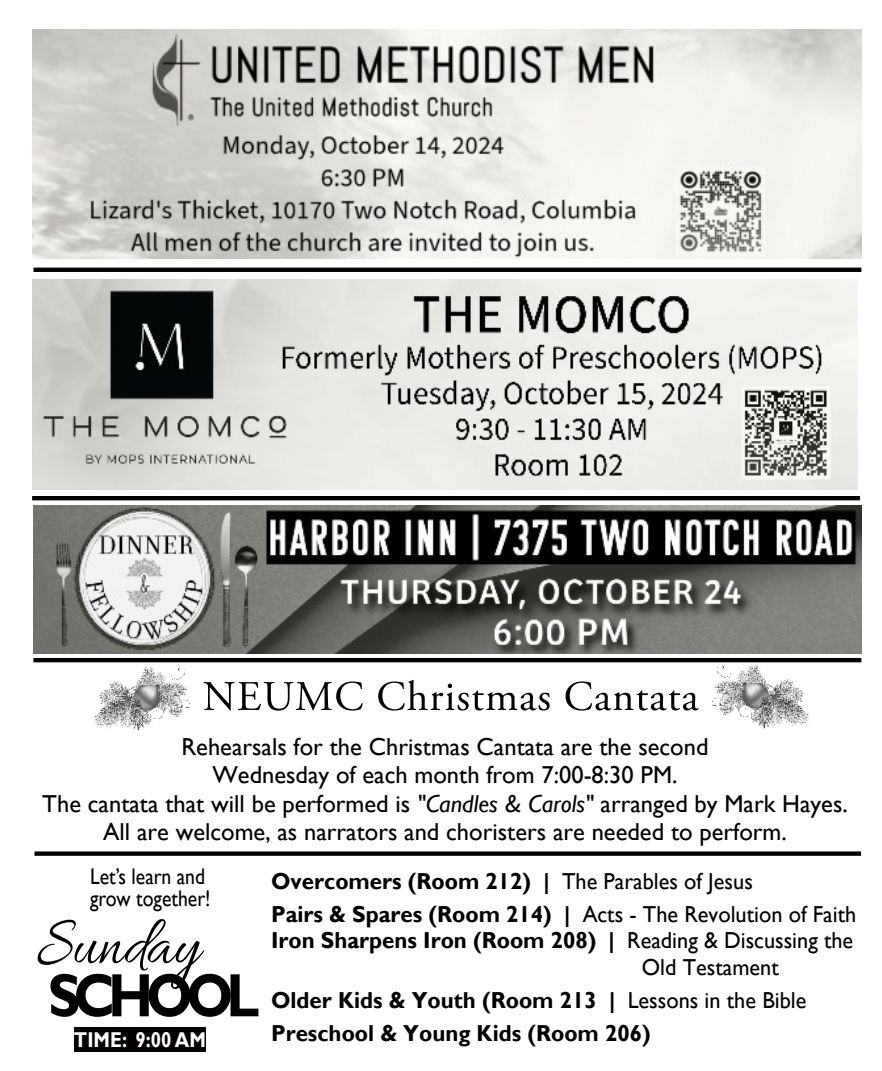
<style>
.page{position:relative;width:882px;height:1071px;background:#fff}
.page>*{position:absolute;margin:0;border:0;box-sizing:border-box;transform-origin:0 0}
.t1{font:71.92px "Allura";color:#000;scale:.84 1}
.t2{font:700 61.6px "Gill Sans";letter-spacing:-.125em;color:#000;scale:.87 1}
.t3{font:24.5px/28.3px "Gill Sans";color:#000;text-align:center}
.t4{font:23.1px/32.7px "Gill Sans";color:#000;scale:.96 1}
.t5{font:700 23.1px "Gill Sans";color:#000;scale:.96 1}
.t6{font:22.57px/22.1px "Gill Sans";color:#000;scale:.87 1}
.t7{font:700 21.35px "Gill Sans";color:#fff;scale:.87 1}
.s1{font-style:italic}
.s2{font-weight:700}
.s3{font-weight:400}
</style>
<div class="page">
<svg style="left:204px;top:681px;width:159px;height:30px"></svg>
<svg style="left:378px;top:680px;width:172px;height:31px"></svg>
<svg style="left:566px;top:681px;width:133px;height:30px"></svg>
<div style="left:35px;top:851px;width:826px;height:5px;background:#000"></div>
<img style="left:713px;top:664px;width:96px;height:64px">
<img style="left:94px;top:666px;width:96px;height:64px">
<div style="left:74px;top:1027px;width:132px;height:25px;background:#050000"></div>
<img style="left:33px;top:505px;width:828px;height:148px">
<hr style="left:33px;top:268px;width:828px;height:4px;background:#000">
<img style="left:32px;top:29px;width:829px;height:230px">
<hr style="left:33px;top:658px;width:828px;height:4px;background:#000">
<hr style="left:32px;top:496px;width:828px;height:4px;background:#000">
<img style="left:32px;top:280px;width:826px;height:209px">
<p class="t3" style="left:42px;top:735px;width:807px">Rehearsals for the Christmas Cantata are the second<br>Wednesday of each month from 7:00-8:30 PM.<br>The cantata that will be performed is <span class="s1">"Candles &amp; Carols"</span> arranged by Mark Hayes.<br>All are welcome, as narrators and choristers are needed to perform.</p>
<p class="t4" style="left:271px;top:867px;width:611px"><span class="s2">Overcomers (Room 212) |</span> The Parables of Jesus<br><span class="s2">Pairs &amp; Spares (Room 214) |</span> Acts - The Revolution of Faith</p>
<p class="t4" style="left:642px;top:930px;width:222px;line-height:26.8px;text-indent:-371px"><span class="s2">Iron Sharpens Iron (Room 208) |</span> Reading &amp; Discussing the<br>Old Testament</p>
<p class="t5" style="left:271px;top:992px;width:559px">Older Kids &amp; Youth (Room 213 | <span class="s3">Lessons in the Bible</span></p>
<p class="t7" style="left:74px;top:1032px;width:153px">TIME: 9:00 AM</p>
<p class="t5" style="left:271px;top:1025px;width:397px">Preschool &amp; Young Kids (Room 206)</p>
<p class="t6" style="left:90px;top:868px;width:140px">Let’s learn and grow together!</p>
<h1 class="t1" style="left:37px;top:904px;width:195px">Sunday</h1>
<h2 class="t2" style="left:48px;top:974px;width:245px">SCHOOL</h2>
</div>
